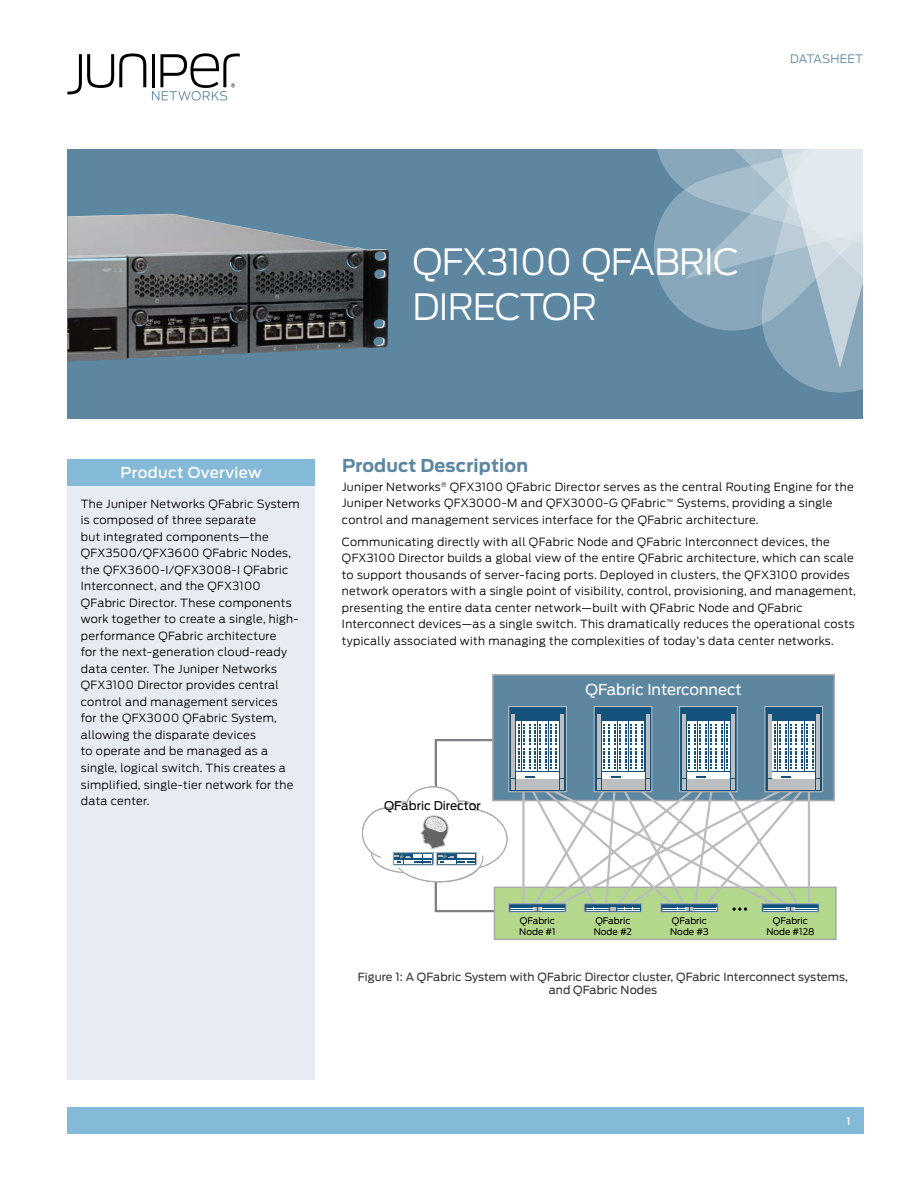
<style>
.page{position:relative;width:918px;height:1188px;background:#fff}
.page>*{position:absolute;margin:0;border:0;box-sizing:border-box;transform-origin:0 0}
.t1{font:300 36px/45px "Antenna";letter-spacing:-.02em;color:#fff}
.t2{font:700 17.7px "Antenna";letter-spacing:.01em;color:#5d87a1}
.t3{font:15px "Antenna";color:#fff}
.t4{font:500 15px "Antenna";letter-spacing:.03em;color:#fff}
.t5{font:12px "Antenna";color:#000}
.t6{font:300 11.7px "Antenna";letter-spacing:.01em;color:#5d87a1}
.t7{font:300 11.25px/16.5px "Antenna";letter-spacing:.03em;color:#000}
.t8{font:11.25px/13.5px "Antenna";letter-spacing:.01em;color:#333;text-align:center}
.t9{font:500 10.5px "Antenna";color:#fff}
.t10{font:9px/10.8px "Antenna";color:#000}
</style>
<div class="page">
<div style="left:68px;top:1107px;width:796px;height:27px;background:#84b9d8"></div>
<svg style="left:67px;top:54px;width:79px;height:40px"></svg>
<svg style="left:152px;top:53px;width:88px;height:48px"></svg>
<div style="left:68px;top:149px;width:795px;height:270px;background:#5d87a1"></div>
<svg style="left:654px;top:149px;width:209px;height:243px"></svg>
<div style="left:67px;top:459px;width:248px;height:27px;background:#84b9d8"></div>
<div style="left:67px;top:486px;width:248px;height:594px;background:#e6ecf1"></div>
<img style="left:68px;top:214px;width:321px;height:147px">
<div style="left:493px;top:675px;width:341px;height:126px;background:#5d87a1"></div>
<div style="left:492px;top:674px;width:343px;height:127px;border:2px solid #a7a9ac"></div>
<div style="left:494px;top:887px;width:342px;height:52px;background:#b4d88b"></div>
<div style="left:494px;top:887px;width:343px;height:53px;border:2px solid #a7a9ac"></div>
<div style="left:509px;top:707px;width:57px;height:85px;background:#12527c"></div>
<div style="left:508px;top:706px;width:59px;height:86px;border:1px solid #bcbec0"></div>
<hr style="left:560px;top:714px;width:4px;height:31px;background:#bcbec0">
<hr style="left:512px;top:714px;width:3px;height:31px;background:#bcbec0">
<div style="left:516px;top:722px;width:5px;height:49px;background:#fff"></div>
<hr style="left:522px;top:722px;width:4px;height:49px;background:#fff">
<div style="left:527px;top:722px;width:5px;height:49px;background:#fff"></div>
<hr style="left:533px;top:722px;width:4px;height:49px;background:#fff">
<div style="left:538px;top:722px;width:5px;height:49px;background:#fff"></div>
<div style="left:543px;top:722px;width:5px;height:49px;background:#fff"></div>
<hr style="left:549px;top:722px;width:4px;height:49px;background:#fff">
<div style="left:554px;top:722px;width:5px;height:49px;background:#fff"></div>
<div style="left:594px;top:707px;width:58px;height:85px;background:#12527c"></div>
<div style="left:594px;top:706px;width:58px;height:86px;border:1px solid #bcbec0"></div>
<hr style="left:646px;top:714px;width:4px;height:31px;background:#bcbec0">
<hr style="left:597px;top:714px;width:4px;height:31px;background:#bcbec0">
<hr style="left:602px;top:722px;width:4px;height:49px;background:#fff">
<div style="left:607px;top:722px;width:5px;height:49px;background:#fff"></div>
<hr style="left:613px;top:722px;width:4px;height:49px;background:#fff">
<div style="left:618px;top:722px;width:5px;height:49px;background:#fff"></div>
<div style="left:623px;top:722px;width:5px;height:49px;background:#fff"></div>
<hr style="left:629px;top:722px;width:4px;height:49px;background:#fff">
<div style="left:634px;top:722px;width:5px;height:49px;background:#fff"></div>
<hr style="left:640px;top:722px;width:4px;height:49px;background:#fff">
<div style="left:680px;top:707px;width:57px;height:85px;background:#12527c"></div>
<div style="left:679px;top:706px;width:59px;height:86px;border:1px solid #bcbec0"></div>
<hr style="left:731px;top:714px;width:4px;height:31px;background:#bcbec0">
<hr style="left:682px;top:714px;width:4px;height:31px;background:#bcbec0">
<div style="left:687px;top:722px;width:5px;height:49px;background:#fff"></div>
<hr style="left:693px;top:722px;width:4px;height:49px;background:#fff">
<div style="left:698px;top:722px;width:5px;height:49px;background:#fff"></div>
<div style="left:703px;top:722px;width:5px;height:49px;background:#fff"></div>
<hr style="left:709px;top:722px;width:4px;height:49px;background:#fff">
<div style="left:714px;top:722px;width:5px;height:49px;background:#fff"></div>
<hr style="left:720px;top:722px;width:4px;height:49px;background:#fff">
<div style="left:725px;top:722px;width:5px;height:49px;background:#fff"></div>
<div style="left:765px;top:707px;width:58px;height:85px;background:#12527c"></div>
<div style="left:764px;top:706px;width:59px;height:86px;border:1px solid #bcbec0"></div>
<hr style="left:817px;top:714px;width:3px;height:31px;background:#bcbec0">
<hr style="left:768px;top:714px;width:3px;height:31px;background:#bcbec0">
<hr style="left:773px;top:722px;width:4px;height:49px;background:#fff">
<div style="left:778px;top:722px;width:5px;height:49px;background:#fff"></div>
<div style="left:783px;top:722px;width:5px;height:49px;background:#fff"></div>
<hr style="left:789px;top:722px;width:4px;height:49px;background:#fff">
<div style="left:794px;top:722px;width:5px;height:49px;background:#fff"></div>
<div style="left:799px;top:722px;width:5px;height:49px;background:#fff"></div>
<hr style="left:805px;top:722px;width:4px;height:49px;background:#fff">
<div style="left:810px;top:722px;width:5px;height:49px;background:#fff"></div>
<svg style="left:362px;top:724px;width:458px;height:189px"></svg>
<p class="t6" style="left:790px;top:52px;width:74px">DATASHEET</p>
<h1 class="t1" style="left:413px;top:240px;width:287px">QFX3100 QFabric<br>Direct</h1>
<h1 class="t1" style="left:542px;top:285px;width:43px">or</h1>
<h3 class="t4" style="left:121px;top:464px;width:143px">Product Overview</h3>
<p class="t7" style="left:81px;top:496px;width:220px">The Juniper Networks QFabric System is composed of three separate<br>but integrated components—the QFX3500/QFX3600 QFabric Nodes, the QFX3600-I/QFX3008-I QFabric Interconnect, and the QFX3100<br>QFabric Director. These components work together to create a single, high&shy;performance QFabric architecture<br>for the next-generation cloud-ready data center. The Juniper Networks QFX3100 Director provides central control and management services<br>for the QFX3000 QFabric System, allowing the disparate devices<br>to operate and be managed as a single, logical switch. This creates a simplified, single-tier network for the data center.</p>
<h2 class="t2" style="left:342px;top:455px;width:188px">Product Description</h2>
<p class="t7" style="left:342px;top:479px;width:513px">Juniper Networks<sup>®</sup> QFX3100 QFabric Director serves as the central Routing Engine for the<br>Juniper Networks QFX3000-M and QFX3000-G QFabric<sup>™</sup> Systems, providing a single control and management services interface for the QFabric architecture.</p>
<p class="t7" style="left:342px;top:533px;width:516px">Communicating directly with all QFabric Node and QFabric Interconnect devices, the QFX3100 Director builds a global view of the entire QFabric architecture, which can scale to support thousands of server-facing ports. Deployed in clusters, the QFX3100 provides network operators with a single point of visibility, control, provisioning, and management, presenting the entire data center network—built with QFabric Node and QFabric Interconnect devices—as a single switch. This dramatically reduces the operational costs typically associated with managing the complexities of today’s data center networks.</p>
<p class="t5" style="left:384px;top:799px;width:98px">QFabric Director</p>
<h3 class="t3" style="left:585px;top:681px;width:158px">QFabric Interconnect</h3>
<p class="t10" style="left:519px;top:915px;width:38px">QFabric<br>Node #1</p>
<p class="t10" style="left:594px;top:915px;width:40px">QFabric<br>Node #2</p>
<p class="t10" style="left:670px;top:915px;width:40px">QFabric<br>Node #3</p>
<p class="t10" style="left:766px;top:915px;width:50px;text-align:center">QFabric<br>Node #128</p>
<p class="t8" style="left:358px;top:970px;width:492px">Figure 1: A QFabric System with QFabric Director cluster, QFabric Interconnect systems, and QFabric Nodes</p>
<p class="t9" style="left:846px;top:1115px;width:6px">1</p>
</div>
